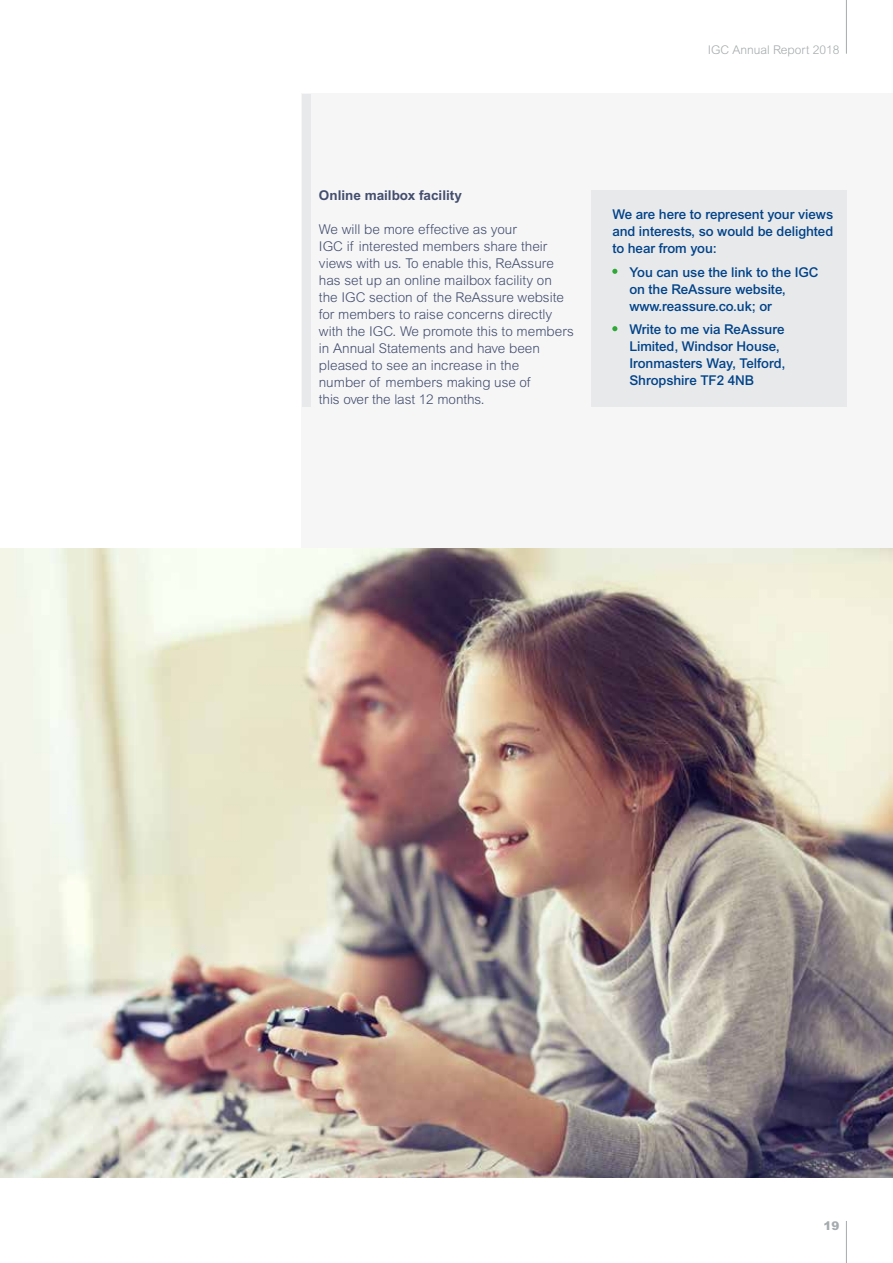
<style>
.page{position:relative;width:893px;height:1263px;background:#fff}
.page>*{position:absolute;margin:0;border:0;box-sizing:border-box;transform-origin:0 0}
.t1{font:300 13.5px/17px "Arial";color:#434e6e}
.t2{font:500 13.5px/17px "Arial";letter-spacing:-.005em;color:#004289}
.t3{font:700 13.5px "Arial";color:#434e6e}
.t4{font:300 12px "Arial";color:#a5abad}
.t5{font:900 12px "Arial";color:#a5abad}
</style>
<div class="page">
<div style="left:302px;top:94px;width:591px;height:1084px;background:#f6f6f7"></div>
<div style="left:302px;top:94px;width:8px;height:312px;background:#e8e9ea"></div>
<img style="left:0;top:549px;width:893px;height:629px">
<div style="left:591px;top:190px;width:256px;height:216px;background:#e8e9ea"></div>
<svg style="left:612px;top:269px;width:5px;height:5px"></svg>
<svg style="left:612px;top:326px;width:5px;height:5px"></svg>
<hr style="left:846px;top:0;width:1px;height:54px;background:#a5abad">
<hr style="left:846px;top:1221px;width:1px;height:42px;background:#a5abad">
<p class="t4" style="left:708px;top:43px;width:133px">IGC Annual Report 2018</p>
<p class="t3" style="left:319px;top:188px;width:144px">Online mailbox facility</p>
<p class="t1" style="left:319px;top:221px;width:257px">We will be more effective as your<br>IGC if interested members share their views with us. To enable this, ReAssure has set up an online mailbox facility on the IGC section of the ReAssure website for members to raise concerns directly with the IGC. We promote this to members in Annual Statements and have been pleased to see an increase in the<br>number of members making use of<br>this over the last 12 months.</p>
<p class="t2" style="left:612px;top:206px;width:222px;text-align:justify">We are here to represent your views and interests, so would be delighted to hear from you:</p>
<p class="t2" style="left:629px;top:263px;width:191px">You can use the link to the IGC on the ReAssure website, www.reassure.co.uk; or</p>
<p class="t2" style="left:629px;top:321px;width:157px">Write to me via ReAssure<br>Limited, Windsor House,<br>Ironmasters Way, Telford,<br>Shropshire TF2 4NB</p>
<p class="t5" style="left:824px;top:1218px;width:18px">19</p>
</div>
